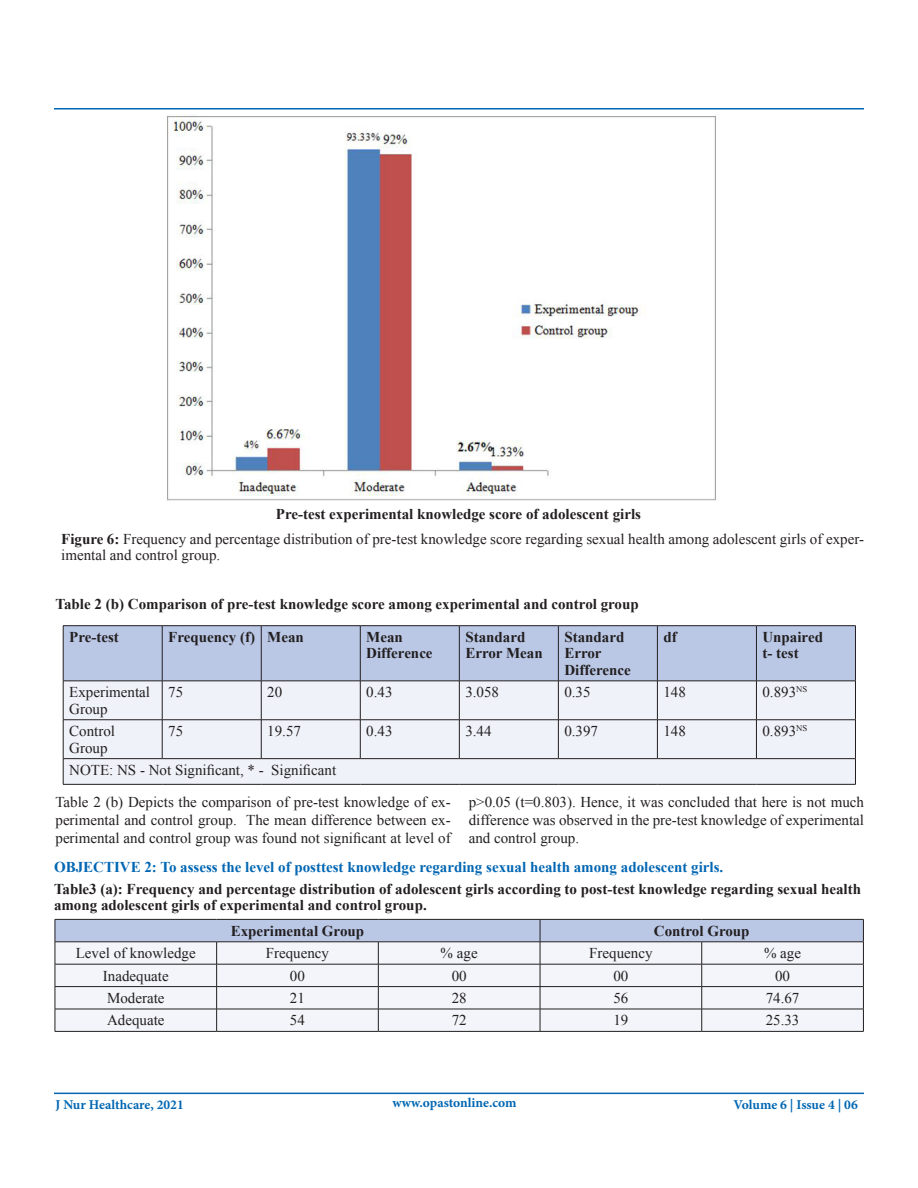
<style>
.page{position:relative;width:918px;height:1188px;background:#fff}
.page>*{position:absolute;margin:0;border:0;box-sizing:border-box;transform-origin:0 0}
.t1{font:15px/18px "Times New Roman";color:#231f20}
.t2{font:700 15px/16.5px "Times New Roman";color:#231f20}
.t3{font:700 15px "Times New Roman";color:#0166b3}
.t4{font:700 13.5px "Minion Pro";color:#0166b3}
.s1{font-weight:700}
</style>
<div class="page">
<hr style="left:54px;top:1093px;width:810px;height:1px;background:#0166b3">
<hr style="left:54px;top:108px;width:810px;height:2px;background:#0166b3">
<img style="left:166px;top:115px;width:550px;height:386px">
<div style="left:64px;top:626px;width:791px;height:55px;background:#bac8e6"></div>
<div style="left:64px;top:682px;width:791px;height:102px;background:#eff2f9"></div>
<hr style="left:162px;top:626px;width:1px;height:55px;background:#231f20">
<hr style="left:261px;top:626px;width:1px;height:55px;background:#231f20">
<hr style="left:360px;top:626px;width:1px;height:55px;background:#231f20">
<hr style="left:459px;top:626px;width:1px;height:55px;background:#231f20">
<hr style="left:558px;top:626px;width:1px;height:55px;background:#231f20">
<hr style="left:657px;top:626px;width:1px;height:55px;background:#231f20">
<hr style="left:756px;top:626px;width:1px;height:55px;background:#231f20">
<hr style="left:63px;top:681px;width:99px;height:1px;background:#231f20">
<hr style="left:162px;top:681px;width:99px;height:1px;background:#231f20">
<hr style="left:162px;top:681px;width:1px;height:39px;background:#231f20">
<hr style="left:261px;top:681px;width:99px;height:1px;background:#231f20">
<hr style="left:261px;top:681px;width:1px;height:39px;background:#231f20">
<hr style="left:360px;top:681px;width:99px;height:1px;background:#231f20">
<hr style="left:360px;top:681px;width:1px;height:39px;background:#231f20">
<hr style="left:459px;top:681px;width:99px;height:1px;background:#231f20">
<hr style="left:459px;top:681px;width:1px;height:39px;background:#231f20">
<hr style="left:558px;top:681px;width:99px;height:1px;background:#231f20">
<hr style="left:558px;top:681px;width:1px;height:39px;background:#231f20">
<hr style="left:657px;top:681px;width:99px;height:1px;background:#231f20">
<hr style="left:657px;top:681px;width:1px;height:39px;background:#231f20">
<hr style="left:756px;top:681px;width:100px;height:1px;background:#231f20">
<hr style="left:756px;top:681px;width:1px;height:39px;background:#231f20">
<hr style="left:63px;top:719px;width:99px;height:1px;background:#231f20">
<hr style="left:162px;top:719px;width:99px;height:1px;background:#231f20">
<hr style="left:162px;top:720px;width:1px;height:38px;background:#231f20">
<hr style="left:261px;top:719px;width:99px;height:1px;background:#231f20">
<hr style="left:261px;top:720px;width:1px;height:38px;background:#231f20">
<hr style="left:360px;top:719px;width:99px;height:1px;background:#231f20">
<hr style="left:360px;top:720px;width:1px;height:38px;background:#231f20">
<hr style="left:459px;top:719px;width:99px;height:1px;background:#231f20">
<hr style="left:459px;top:720px;width:1px;height:38px;background:#231f20">
<hr style="left:558px;top:719px;width:99px;height:1px;background:#231f20">
<hr style="left:558px;top:720px;width:1px;height:38px;background:#231f20">
<hr style="left:657px;top:719px;width:99px;height:1px;background:#231f20">
<hr style="left:657px;top:720px;width:1px;height:38px;background:#231f20">
<hr style="left:756px;top:719px;width:100px;height:1px;background:#231f20">
<hr style="left:756px;top:720px;width:1px;height:38px;background:#231f20">
<hr style="left:63px;top:758px;width:99px;height:1px;background:#231f20">
<hr style="left:162px;top:758px;width:99px;height:1px;background:#231f20">
<hr style="left:261px;top:758px;width:99px;height:1px;background:#231f20">
<hr style="left:360px;top:758px;width:99px;height:1px;background:#231f20">
<hr style="left:459px;top:758px;width:99px;height:1px;background:#231f20">
<hr style="left:558px;top:758px;width:99px;height:1px;background:#231f20">
<hr style="left:657px;top:758px;width:99px;height:1px;background:#231f20">
<hr style="left:756px;top:758px;width:100px;height:1px;background:#231f20">
<hr style="left:63px;top:625px;width:99px;height:1px;background:#231f20">
<hr style="left:63px;top:626px;width:1px;height:55px;background:#231f20">
<hr style="left:162px;top:625px;width:99px;height:1px;background:#231f20">
<hr style="left:261px;top:625px;width:99px;height:1px;background:#231f20">
<hr style="left:360px;top:625px;width:99px;height:1px;background:#231f20">
<hr style="left:459px;top:625px;width:99px;height:1px;background:#231f20">
<hr style="left:558px;top:625px;width:99px;height:1px;background:#231f20">
<hr style="left:657px;top:625px;width:99px;height:1px;background:#231f20">
<hr style="left:756px;top:625px;width:100px;height:1px;background:#231f20">
<hr style="left:855px;top:626px;width:1px;height:55px;background:#231f20">
<hr style="left:63px;top:681px;width:1px;height:39px;background:#231f20">
<hr style="left:855px;top:681px;width:1px;height:39px;background:#231f20">
<hr style="left:63px;top:720px;width:1px;height:38px;background:#231f20">
<hr style="left:855px;top:720px;width:1px;height:38px;background:#231f20">
<svg style="left:63px;top:759px;width:1px;height:25px"></svg>
<svg style="left:855px;top:759px;width:1px;height:25px"></svg>
<hr style="left:63px;top:784px;width:99px;height:1px;background:#231f20">
<hr style="left:162px;top:784px;width:99px;height:1px;background:#231f20">
<hr style="left:261px;top:784px;width:99px;height:1px;background:#231f20">
<hr style="left:360px;top:784px;width:99px;height:1px;background:#231f20">
<hr style="left:459px;top:784px;width:99px;height:1px;background:#231f20">
<hr style="left:558px;top:784px;width:99px;height:1px;background:#231f20">
<hr style="left:657px;top:784px;width:99px;height:1px;background:#231f20">
<hr style="left:756px;top:784px;width:100px;height:1px;background:#231f20">
<svg style="left:55px;top:919px;width:809px;height:112px"></svg>
<hr style="left:55px;top:1031px;width:162px;height:1px;background:#231f20">
<hr style="left:217px;top:1031px;width:161px;height:1px;background:#231f20">
<hr style="left:378px;top:1031px;width:162px;height:1px;background:#231f20">
<hr style="left:540px;top:1031px;width:162px;height:1px;background:#231f20">
<hr style="left:702px;top:1031px;width:162px;height:1px;background:#231f20">
<p class="t2" style="left:276px;top:506px;width:367px">Pre-test experimental knowledge score of adolescent girls</p>
<p class="t1" style="left:61px;top:530px;width:804px;line-height:16.5px"><span class="s1">Figure 6:</span> Frequency and percentage distribution of pre-test knowledge score regarding sexual health among adolescent girls of exper&shy;imental and control group.</p>
<p class="t2" style="left:56px;top:595px;width:585px">Table 2 (b) Comparison of pre-test knowledge score among experimental and control group</p>
<p class="t2" style="left:69px;top:628px;width:51px">Pre-test</p>
<p class="t2" style="left:168px;top:628px;width:88px">Frequency (f)</p>
<p class="t2" style="left:267px;top:628px;width:38px">Mean</p>
<p class="t2" style="left:366px;top:628px;width:38px">Mean</p>
<p class="t2" style="left:366px;top:645px;width:68px">Difference</p>
<p class="t2" style="left:663px;top:628px;width:15px">df</p>
<p class="t2" style="left:762px;top:628px;width:62px">Unpaired</p>
<p class="t2" style="left:762px;top:645px;width:38px">t- test</p>
<p class="t2" style="left:465px;top:628px;width:62px">Standard</p>
<p class="t2" style="left:465px;top:645px;width:79px">Error Mean</p>
<p class="t2" style="left:564px;top:628px;width:62px">Standard</p>
<p class="t2" style="left:564px;top:645px;width:39px">Error</p>
<p class="t2" style="left:564px;top:661px;width:68px">Difference</p>
<p class="t1" style="left:69px;top:684px;width:82px;line-height:16.5px">Experimental<br>Group</p>
<p class="t1" style="left:168px;top:683px;width:16px">75</p>
<p class="t1" style="left:267px;top:683px;width:16px">20</p>
<p class="t1" style="left:366px;top:683px;width:28px">0.43</p>
<p class="t1" style="left:465px;top:683px;width:35px">3.058</p>
<p class="t1" style="left:564px;top:683px;width:28px">0.35</p>
<p class="t1" style="left:663px;top:683px;width:24px">148</p>
<p class="t1" style="left:762px;top:683px;width:46px">0.893<sup>NS</sup></p>
<p class="t1" style="left:69px;top:722px;width:47px">Control</p>
<p class="t1" style="left:69px;top:738px;width:40px">Group</p>
<p class="t1" style="left:168px;top:722px;width:16px">75</p>
<p class="t1" style="left:267px;top:722px;width:35px">19.57</p>
<p class="t1" style="left:366px;top:722px;width:28px">0.43</p>
<p class="t1" style="left:465px;top:722px;width:28px">3.44</p>
<p class="t1" style="left:564px;top:722px;width:35px">0.397</p>
<p class="t1" style="left:663px;top:722px;width:24px">148</p>
<p class="t1" style="left:762px;top:722px;width:46px">0.893<sup>NS</sup></p>
<p class="t1" style="left:69px;top:761px;width:269px">NOTE: NS - Not Significant, * - Significant</p>
<p class="t1" style="left:56px;top:793px;width:397px;text-align:justify">Table 2 (b) Depicts the comparison of pre-test knowledge of ex&shy;perimental and control group. The mean difference between ex&shy;perimental and control group was found not significant at level of</p>
<p class="t1" style="left:469px;top:793px;width:397px;text-align:justify">p&gt;0.05 (t=0.803). Hence, it was concluded that here is not much difference was observed in the pre-test knowledge of experimental and control group.</p>
<p class="t3" style="left:54px;top:857px;width:671px">OBJECTIVE 2: To assess the level of posttest knowledge regarding sexual health among adolescent girls.</p>
<p class="t2" style="left:54px;top:880px;width:809px">Table3 (a): Frequency and percentage distribution of adolescent girls according to post-test knowledge regarding sexual health among adolescent girls of experimental and control group.</p>
<p class="t2" style="left:231px;top:922px;width:135px">Experimental Group</p>
<p class="t2" style="left:654px;top:922px;width:97px">Control Group</p>
<p class="t1" style="left:76px;top:944px;width:121px">Level of knowledge</p>
<p class="t1" style="left:266px;top:944px;width:65px">Frequency</p>
<p class="t1" style="left:441px;top:944px;width:39px">% age</p>
<p class="t1" style="left:589px;top:944px;width:65px">Frequency</p>
<p class="t1" style="left:764px;top:944px;width:39px">% age</p>
<p class="t1" style="left:103px;top:966px;width:67px">Inadequate</p>
<p class="t1" style="left:290px;top:966px;width:16px">00</p>
<p class="t1" style="left:452px;top:966px;width:16px">00</p>
<p class="t1" style="left:613px;top:966px;width:16px">00</p>
<p class="t1" style="left:775px;top:966px;width:16px">00</p>
<p class="t1" style="left:107px;top:989px;width:59px">Moderate</p>
<p class="t1" style="left:290px;top:989px;width:16px">21</p>
<p class="t1" style="left:452px;top:989px;width:16px">28</p>
<p class="t1" style="left:613px;top:989px;width:16px">56</p>
<p class="t1" style="left:766px;top:989px;width:35px">74.67</p>
<p class="t1" style="left:107px;top:1011px;width:59px">Adequate</p>
<p class="t1" style="left:290px;top:1011px;width:16px">54</p>
<p class="t1" style="left:452px;top:1011px;width:16px">72</p>
<p class="t1" style="left:613px;top:1011px;width:16px">19</p>
<p class="t1" style="left:766px;top:1011px;width:35px">25.33</p>
<p class="t4" style="left:56px;top:1095px;width:130px">J Nur Healthcare, 2021</p>
<p class="t4" style="left:393px;top:1094px;width:126px">www.opastonline.com</p>
<p class="t4" style="left:734px;top:1095px;width:126px">Volume 6 | Issue 4 | 06</p>
</div>
